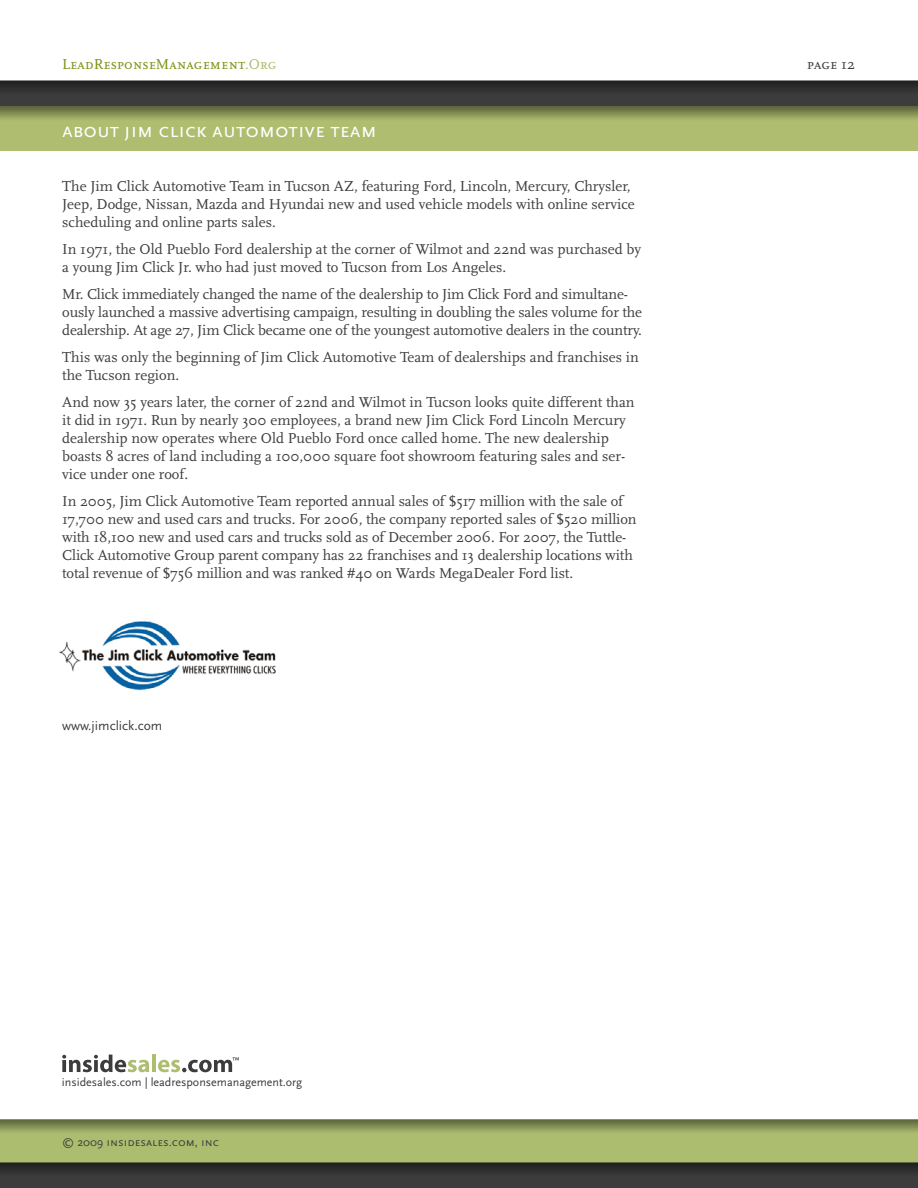
<style>
.page{position:relative;width:918px;height:1188px;background:#fff}
.page>*{position:absolute;margin:0;border:0;box-sizing:border-box;transform-origin:0 0}
.t1{font:21px "Scala Sans Caps";color:#fff}
.body_1{font:15px/18px "Scala";color:#3c3c3c}
.t2{font:15px "Scala Caps";color:#799210}
.t3{font:15px "Scala Caps";color:#3c3c3c}
.body_1-2{font:13.5px "Scala Sans";color:#3c3c3c}
.t4{font:12px "Scala Sans";color:#3c3c3c}
.t5{font:12px "Scala Sans Caps";color:#3c3c3c}
.s1{color:#aebd6f}
.s2{font-family:"Scala"}
.s3{font-family:"Scala Sans"}
</style>
<div class="page">
<svg style="left:0;top:81px;width:918px;height:25px;background:#343434"></svg>
<div style="left:0;top:1162px;width:918px;height:26px;background:#3c3c3c"></div>
<svg style="left:0;top:1120px;width:918px;height:42px;background:#9fae67"></svg>
<img style="left:0;top:1162px;width:918px;height:10px">
<svg style="left:62px;top:1055px;width:87px;height:17px"></svg>
<hr style="left:152px;top:1055px;width:4px;height:17px;background:#aebd6f">
<svg style="left:158px;top:1057px;width:81px;height:15px"></svg>
<svg style="left:0;top:106px;width:918px;height:45px;background:#9fad65"></svg>
<img style="left:59px;top:621px;width:217px;height:70px">
<p class="t2" style="left:62px;top:56px;width:216px">LeadResponseManagement<span class="s1">.Org</span></p>
<p class="t3" style="left:807px;top:56px;width:50px">page <span class="s2">12</span></p>
<p class="t1" style="left:62px;top:119px;width:316px">about jim click automotive team</p>
<p class="body_1" style="left:62px;top:178px;width:574px">The Jim Click Automotive Team in Tucson AZ, featuring Ford, Lincoln, Mercury, Chrysler,<br>Jeep, Dodge, Nissan, Mazda and Hyundai new and used vehicle models with online service scheduling and online parts sales.</p>
<p class="body_1" style="left:62px;top:241px;width:580px">In 1971, the Old Pueblo Ford dealership at the corner of Wilmot and 22nd was purchased by a young Jim Click Jr. who had just moved to Tucson from Los Angeles.</p>
<p class="body_1" style="left:62px;top:286px;width:581px">Mr. Click immediately changed the name of the dealership to Jim Click Ford and simultane&shy;ously launched a massive advertising campaign, resulting in doubling the sales volume for the dealership. At age 27, Jim Click became one of the youngest automotive dealers in the country.</p>
<p class="body_1" style="left:62px;top:349px;width:578px">This was only the beginning of Jim Click Automotive Team of dealerships and franchises in the Tucson region.</p>
<p class="body_1" style="left:62px;top:394px;width:574px">And now 35 years later, the corner of 22nd and Wilmot in Tucson looks quite different than it did in 1971. Run by nearly 300 employees, a brand new Jim Click Ford Lincoln Mercury dealership now operates where Old Pueblo Ford once called home. The new dealership boasts 8 acres of land including a 100,000 square foot showroom featuring sales and ser&shy;vice under one roof.</p>
<p class="body_1" style="left:62px;top:493px;width:576px">In 2005, Jim Click Automotive Team reported annual sales of $517 million with the sale of 17,700 new and used cars and trucks. For 2006, the company reported sales of $520 million with 18,100 new and used cars and trucks sold as of December 2006. For 2007, the Tuttle-Click Automotive Group parent company has 22 franchises and 13 dealership locations with total revenue of $756 million and was ranked #40 on Wards MegaDealer Ford list.</p>
<p class="body_1-2" style="left:62px;top:718px;width:102px">www.jimclick.com</p>
<p class="t4" style="left:62px;top:1076px;width:242px">insidesales.com | leadresponsemanagement.org</p>
<p class="t5" style="left:62px;top:1135px;width:158px"><span class="s3">© 2009</span> insidesales.com, inc</p>
</div>
